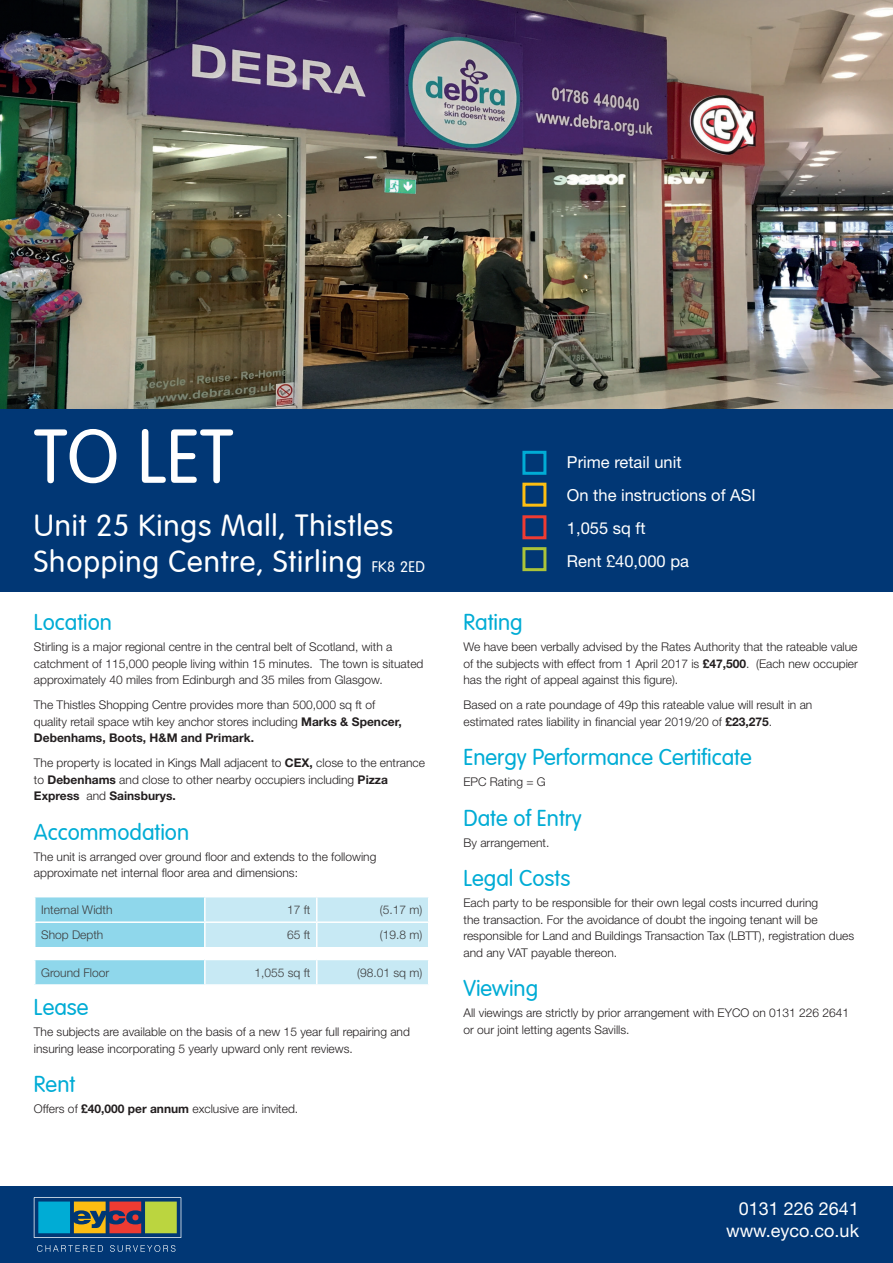
<style>
.page{position:relative;width:893px;height:1263px;background:#fff}
.page>*{position:absolute;margin:0;border:0;box-sizing:border-box;transform-origin:0 0}
.t1{font:300 75px "VAG Rounded";color:#fff}
.t2{font:300 30px/36px "VAG Rounded";letter-spacing:.03em;color:#fff}
.t3{font:300 22.5px "VAG Rounded";color:#00acd5}
.t4{font:18px/21.6px "Helvetica Neue LT Std";color:#fff;text-align:right}
.t5{font:16.5px/32.8px "Helvetica Neue LT Std";color:#fff}
.t6{font:300 12px/16.5px "Helvetica Neue LT Std";color:#231f20}
.t7{font:300 12px "Helvetica Neue LT Std";color:#3e3e3f}
.s1{font-size:15px}
.s2{font-weight:700}
</style>
<div class="page">
<div style="left:0;top:1186px;width:893px;height:77px;background:#013775"></div>
<div style="left:0;top:408px;width:893px;height:183px;background:#013775"></div>
<div style="left:522px;top:451px;width:24px;height:24px;border:3px solid #00acd5"></div>
<div style="left:522px;top:515px;width:24px;height:24px;border:3px solid #ee3b32"></div>
<div style="left:522px;top:483px;width:24px;height:24px;border:3px solid #fdbe12"></div>
<div style="left:522px;top:547px;width:24px;height:24px;border:3px solid #abc339"></div>
<svg style="left:34px;top:1197px;width:147px;height:41px"></svg>
<svg style="left:37px;top:1245px;width:66px;height:7px"></svg>
<svg style="left:110px;top:1245px;width:65px;height:7px"></svg>
<img style="left:0;top:0;width:893px;height:409px">
<svg style="left:35px;top:897px;width:394px;height:50px;background:#b2e2f0"></svg>
<div style="left:35px;top:959px;width:170px;height:26px;background:#8fd7eb"></div>
<hr style="left:34px;top:959px;width:171px;height:1px;background:#fff">
<hr style="left:204px;top:960px;width:2px;height:24px;background:#fff">
<div style="left:205px;top:960px;width:223px;height:24px;background:#c7e9f4"></div>
<hr style="left:34px;top:984px;width:395px;height:2px;background:#fff">
<h1 class="t1" style="left:34px;top:414px;width:201px">TO LET</h1>
<h2 class="t2" style="left:34px;top:508px;width:393px">Unit 25 Kings Mall, Thistles<br>Shopping Centre, Stirling <span class="s1">FK8 2ED</span></h2>
<h3 class="t3" style="left:34px;top:610px;width:80px">Location</h3>
<p class="t6" style="left:34px;top:640px;width:391px">Stirling is a major regional centre in the central belt of Scotland, with a catchment of 115,000 people living within 15 minutes. The town is situated approximately 40 miles from Edinburgh and 35 miles from Glasgow.</p>
<p class="t6" style="left:34px;top:698px;width:369px">The Thistles Shopping Centre provides more than 500,000 sq ft of quality retail space wtih key anchor stores including <span class="s2">Marks &amp; Spencer,<br>Debenhams, Boots, H&amp;M and Primark.</span></p>
<p class="t6" style="left:34px;top:756px;width:393px">The property is located in Kings Mall adjacent to <span class="s2">CEX,</span> close to the entrance to <span class="s2">Debenhams</span> and close to other nearby occupiers including <span class="s2">Pizza<br>Express</span> and <span class="s2">Sainsburys.</span></p>
<h3 class="t3" style="left:34px;top:819px;width:157px">Accommodation</h3>
<p class="t6" style="left:34px;top:850px;width:344px">The unit is arranged over ground floor and extends to the following approximate net internal floor area and dimensions:</p>
<p class="t7" style="left:41px;top:905px;width:73px">Internal Width</p>
<p class="t7" style="left:287px;top:905px;width:25px">17 ft</p>
<p class="t7" style="left:380px;top:905px;width:44px">(5.17 m)</p>
<p class="t7" style="left:41px;top:931px;width:64px">Shop Depth</p>
<p class="t7" style="left:287px;top:931px;width:25px">65 ft</p>
<p class="t7" style="left:380px;top:931px;width:44px">(19.8 m)</p>
<p class="t7" style="left:41px;top:968px;width:70px">Ground Floor</p>
<p class="t7" style="left:254px;top:968px;width:58px">1,055 sq ft</p>
<p class="t7" style="left:357px;top:968px;width:67px">(98.01 sq m)</p>
<h3 class="t3" style="left:34px;top:995px;width:56px">Lease</h3>
<p class="t6" style="left:34px;top:1025px;width:377px">The subjects are available on the basis of a new 15 year full repairing and insuring lease incorporating 5 yearly upward only rent reviews.</p>
<h3 class="t3" style="left:34px;top:1072px;width:43px">Rent</h3>
<p class="t6" style="left:34px;top:1102px;width:266px">Offers of <span class="s2">£40,000 per annum</span> exclusive are invited.</p>
<h3 class="t5" style="left:567px;top:448px;width:190px">Prime retail unit<br>On the instructions of ASI<br>1,055 sq ft<br>Rent £40,000 pa</h3>
<h3 class="t3" style="left:463px;top:610px;width:61px">Rating</h3>
<p class="t6" style="left:463px;top:640px;width:396px;text-align:justify">We have been verbally advised by the Rates Authority that the rateable value of the subjects with effect from 1 April 2017 is <span class="s2">£47,500</span>. (Each new occupier has the right of appeal against this figure).</p>
<p class="t6" style="left:463px;top:698px;width:350px">Based on a rate poundage of 49p this rateable value will result in an estimated rates liability in financial year 2019/20 of <span class="s2">£23,275</span>.</p>
<h3 class="t3" style="left:463px;top:745px;width:290px">Energy Performance Certificate</h3>
<p class="t6" style="left:463px;top:775px;width:84px">EPC Rating = G</p>
<h3 class="t3" style="left:463px;top:805px;width:120px">Date of Entry</h3>
<p class="t6" style="left:463px;top:836px;width:87px">By arrangement.</p>
<h3 class="t3" style="left:463px;top:866px;width:108px">Legal Costs</h3>
<p class="t6" style="left:463px;top:896px;width:392px">Each party to be responsible for their own legal costs incurred during<br>the transaction. For the avoidance of doubt the ingoing tenant will be responsible for Land and Buildings Transaction Tax (LBTT), registration dues and any VAT payable thereon.</p>
<h3 class="t3" style="left:463px;top:976px;width:76px">Viewing</h3>
<p class="t6" style="left:463px;top:1006px;width:387px">All viewings are strictly by prior arrangement with EYCO on 0131 226 2641 or our joint letting agents Savills.</p>
<h3 class="t4" style="left:726px;top:1201px;width:134px">0131 226 2641 www.eyco.co.uk</h3>
</div>
